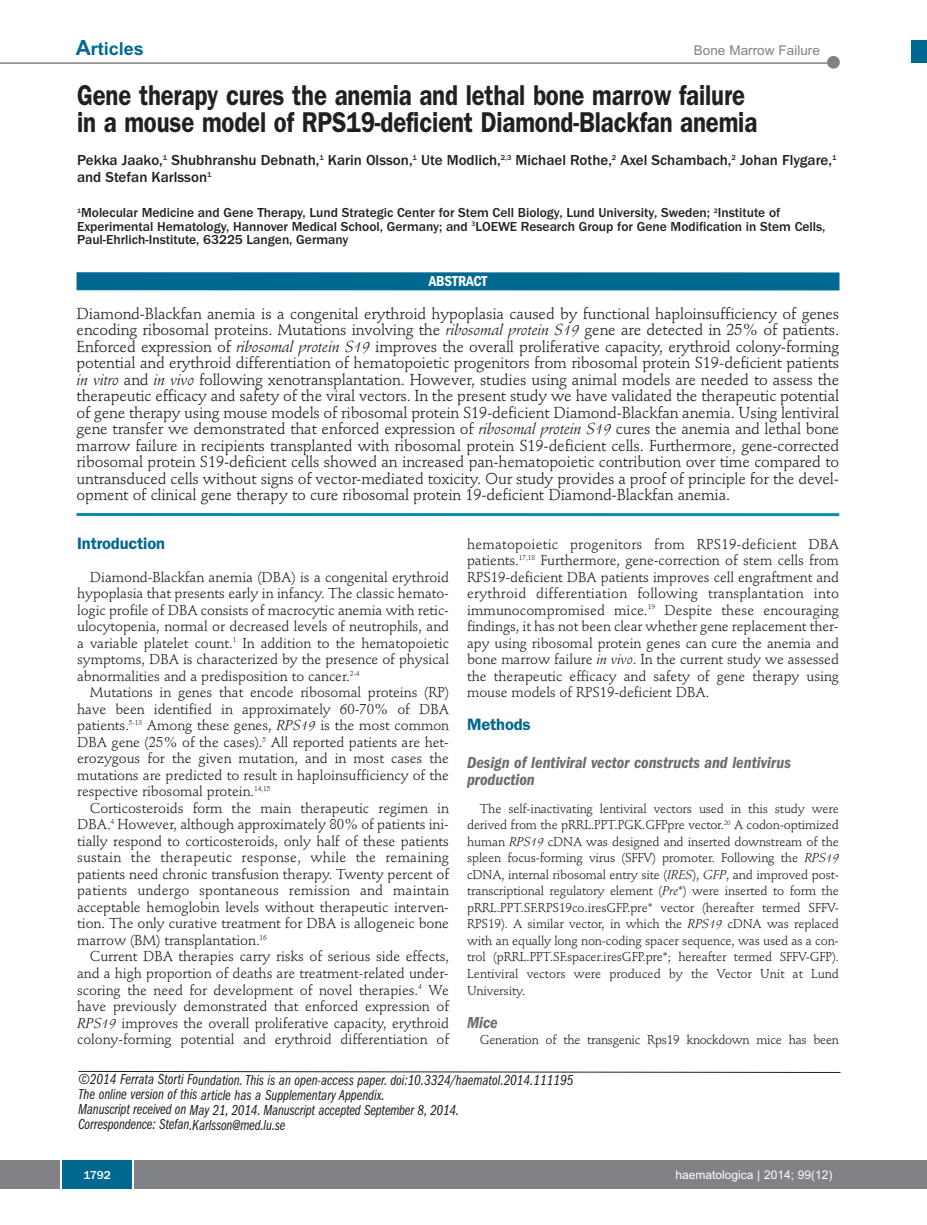
<style>
.page{position:relative;width:927px;height:1225px;background:#fff}
.page>*{position:absolute;margin:0;border:0;box-sizing:border-box;transform-origin:0 0}
.t1{font:600 28.8px/27px "Franklin Gothic";letter-spacing:-.005em;color:#231f20;scale:.83 1}
.t2{font:700 18px "Arial";color:#006991}
.t3{font:italic 600 condensed 16.5px/16.5px "Franklin Gothic";color:#6c6d70}
.t4{font:600 16.5px "Franklin Gothic";letter-spacing:-.01em;color:#006991}
.t5{font:15.75px/16.5px "Stempel Schneidler";letter-spacing:-.01em;color:#231f20;text-align:justify}
.t6{font:15px/15px "Franklin Gothic Book Cmpr Ital";color:#231f20}
.t7{font:500 15px/16.5px "Franklin Gothic";color:#231f20}
.t8{font:600 condensed 15px "Franklin Gothic";letter-spacing:-.005em;color:#fff}
.t9{font:14.25px/16.5px "Stempel Schneidler";letter-spacing:-.005em;color:#231f20;text-align:justify}
.t10{font:500 13.5px/13.5px "Franklin Gothic";color:#231f20}
.t11{font:13.5px "Arial";color:#808285}
.t12{font:12.75px/16.5px "Stempel Schneidler";letter-spacing:-.025em;color:#231f20;text-align:justify}
.t13{font:12px "Arial";color:#fff}
.t14{font:500 12px "Franklin Gothic";color:#fff}
.s1{font-size:21px}
.s2{font-style:italic}
</style>
<div class="page">
<div style="left:911px;top:40px;width:16px;height:22px;background:#006991"></div>
<div style="left:910px;top:1160px;width:17px;height:28px;background:#808285"></div>
<hr style="left:0;top:62px;width:833px;height:2px;background:#808285">
<div style="left:827px;top:56px;width:13px;height:13px;background:#808285;border-radius:50%"></div>
<div style="left:0;top:1160px;width:911px;height:28px;background:#808285"></div>
<div style="left:62px;top:1160px;width:71px;height:28px;background:#006991"></div>
<hr style="left:60px;top:1160px;width:2px;height:28px;background:#fff">
<svg style="left:133px;top:1160px;width:1px;height:28px"></svg>
<svg style="left:78px;top:1071px;width:740px;height:1px"></svg>
<hr style="left:77px;top:513px;width:762px;height:3px;background:#0d8aaf">
<div style="left:77px;top:272px;width:762px;height:18px;background:#006991"></div>
<p class="t2" style="left:76px;top:39px;width:70px"><span class="s1">A</span>rticles</p>
<p class="t11" style="left:694px;top:43px;width:128px">Bone Marrow Failure</p>
<h1 class="t1" style="left:77px;top:84px;width:821px">Gene therapy cures the anemia and lethal bone marrow failure in a mouse model of RPS19-deficient Diamond-Blackfan anemia</h1>
<p class="t7" style="left:77px;top:152px;width:761px">Pekka Jaako,<sup>1</sup> Shubhranshu Debnath,<sup>1</sup> Karin Olsson,<sup>1</sup> Ute Modlich,<sup>2,3</sup> Michael Rothe,<sup>2</sup> Axel Schambach,<sup>2</sup> Johan Flygare,<sup>1 </sup>and Stefan Karlsson<sup>1</sup></p>
<p class="t10" style="left:77px;top:206px;width:750px"><sup>1</sup>Molecular Medicine and Gene Therapy, Lund Strategic Center for Stem Cell Biology, Lund University, Sweden; <sup>2</sup>Institute of<br>Experimental Hematology, Hannover Medical School, Germany; and <sup>3</sup>LOEWE Research Group for Gene Modification in Stem Cells,<br>Paul-Ehrlich-Institute, 63225 Langen, Germany</p>
<p class="t8" style="left:429px;top:276px;width:60px">ABSTRACT</p>
<p class="t5" style="left:77px;top:307px;width:764px">Diamond-Blackfan anemia is a congenital erythroid hypoplasia caused by functional haploinsufficiency of genes encoding ribosomal proteins. Mutations involving the <span class="s2">ribosomal protein S19</span> gene are detected in 25% of patients.<br>Enforced expression of <span class="s2">ribosomal protein S19</span> improves the overall proliferative capacity, erythroid colony-forming potential and erythroid differentiation of hematopoietic progenitors from ribosomal protein S19<span class="s2">-</span>deficient patients <span class="s2">in vitro</span> and <span class="s2">in vivo</span> following xenotransplantation. However, studies using animal models are needed to assess the therapeutic efficacy and safety of the viral vectors. In the present study we have validated the therapeutic potential of gene therapy using mouse models of ribosomal protein S19-deficient Diamond-Blackfan anemia. Using lentiviral gene transfer we demonstrated that enforced expression of <span class="s2">ribosomal protein S19</span> cures the anemia and lethal bone marrow failure in recipients transplanted with ribosomal protein S19-deficient cells. Furthermore, gene-corrected ribosomal protein S19-deficient cells showed an increased pan-hematopoietic contribution over time compared to untransduced cells without signs of vector-mediated toxicity. Our study provides a proof of principle for the devel&shy;opment of clinical gene therapy to cure ribosomal protein 19-deficient Diamond-Blackfan anemia.</p>
<p class="t4" style="left:77px;top:537px;width:89px">Introduction</p>
<p class="t9" style="left:77px;top:570px;width:373px;text-indent:13px">Diamond-Blackfan anemia (DBA) is a congenital erythroid hypoplasia that presents early in infancy. The classic hemato&shy;logic profile of DBA consists of macrocytic anemia with retic&shy;ulocytopenia, normal or decreased levels of neutrophils, and a variable platelet count.<sup>1</sup> In addition to the hematopoietic symptoms, DBA is characterized by the presence of physical abnormalities and a predisposition to cancer.<sup>2-4</sup></p>
<p class="t9" style="left:77px;top:685px;width:373px;text-indent:13px">Mutations in genes that encode ribosomal proteins (RP) have been identified in approximately 60-70% of DBA patients.<sup>5-13</sup> Among these genes, <span class="s2">RPS19</span> is the most common DBA gene (25% of the cases).<sup>5</sup> All reported patients are het&shy;erozygous for the given mutation, and in most cases the mutations are predicted to result in haploinsufficiency of the respective ribosomal protein.<sup>14,15</sup></p>
<p class="t9" style="left:77px;top:801px;width:373px;text-indent:13px">Corticosteroids form the main therapeutic regimen in DBA.<sup>4</sup> However, although approximately 80% of patients ini&shy;tially respond to corticosteroids, only half of these patients sustain the therapeutic response, while the remaining patients need chronic transfusion therapy. Twenty percent of patients undergo spontaneous remission and maintain acceptable hemoglobin levels without therapeutic interven&shy;tion. The only curative treatment for DBA is allogeneic bone marrow (BM) transplantation.<sup>16</sup></p>
<p class="t9" style="left:77px;top:949px;width:373px;text-indent:13px">Current DBA therapies carry risks of serious side effects, and a high proportion of deaths are treatment-related under&shy;scoring the need for development of novel therapies.<sup>4</sup> We have previously demonstrated that enforced expression of <span class="s2">RPS19</span> improves the overall proliferative capacity, erythroid colony-forming potential and erythroid differentiation of</p>
<p class="t9" style="left:467px;top:537px;width:373px">hematopoietic progenitors from RPS19-deficient DBA patients.<sup>17,18</sup> Furthermore, gene-correction of stem cells from RPS19-deficient DBA patients improves cell engraftment and erythroid differentiation following transplantation into immunocompromised mice.<sup>19</sup> Despite these encouraging findings, it has not been clear whether gene replacement ther&shy;apy using ribosomal protein genes can cure the anemia and bone marrow failure <span class="s2">in vivo</span>. In the current study we assessed the therapeutic efficacy and safety of gene therapy using mouse models of RPS19-deficient DBA.</p>
<p class="t4" style="left:467px;top:719px;width:65px">Methods</p>
<p class="t3" style="left:467px;top:755px;width:325px">Design of lentiviral vector constructs and lentivirus production</p>
<p class="t12" style="left:467px;top:801px;width:373px;text-indent:13px">The self-inactivating lentiviral vectors used in this study were derived from the pRRL.PPT.PGK.GFPpre vector.<sup>20</sup> A codon-optimized human <span class="s2">RPS19</span> cDNA was designed and inserted downstream of the spleen focus-forming virus (SFFV) promoter. Following the <span class="s2">RPS19 </span>cDNA, internal ribosomal entry site (<span class="s2">IRES</span>), <span class="s2">GFP</span>, and improved post&shy;transcriptional regulatory element (<span class="s2">Pre</span>*) were inserted to form the pRRL.PPT.SF.RPS19co.iresGFP.pre* vector (hereafter termed SFFV-RPS19). A similar vector, in which the <span class="s2">RPS19</span> cDNA was replaced with an equally long non-coding spacer sequence, was used as a con&shy;trol (pRRL.PPT.SF.spacer.iresGFP.pre*; hereafter termed SFFV-GFP).<br>Lentiviral vectors were produced by the Vector Unit at Lund University.</p>
<p class="t3" style="left:467px;top:1015px;width:32px">Mice</p>
<p class="t12" style="left:480px;top:1032px;width:361px">Generation of the transgenic Rps19 knockdown mice has been</p>
<p class="t6" style="left:78px;top:1073px;width:497px">©2014 Ferrata Storti Foundation.This is an open-access paper. doi:10.3324/haematol.2014.111195<br>The online version of this article has a Supplementary Appendix.<br>Manuscript received on May 21, 2014. Manuscript accepted September 8, 2014.<br>Correspondence: Stefan.Karlsson@med.lu.se</p>
<p class="t14" style="left:84px;top:1167px;width:29px">1792</p>
<p class="t13" style="left:676px;top:1167px;width:158px">haematologica | 2014; 99(12)</p>
</div>
